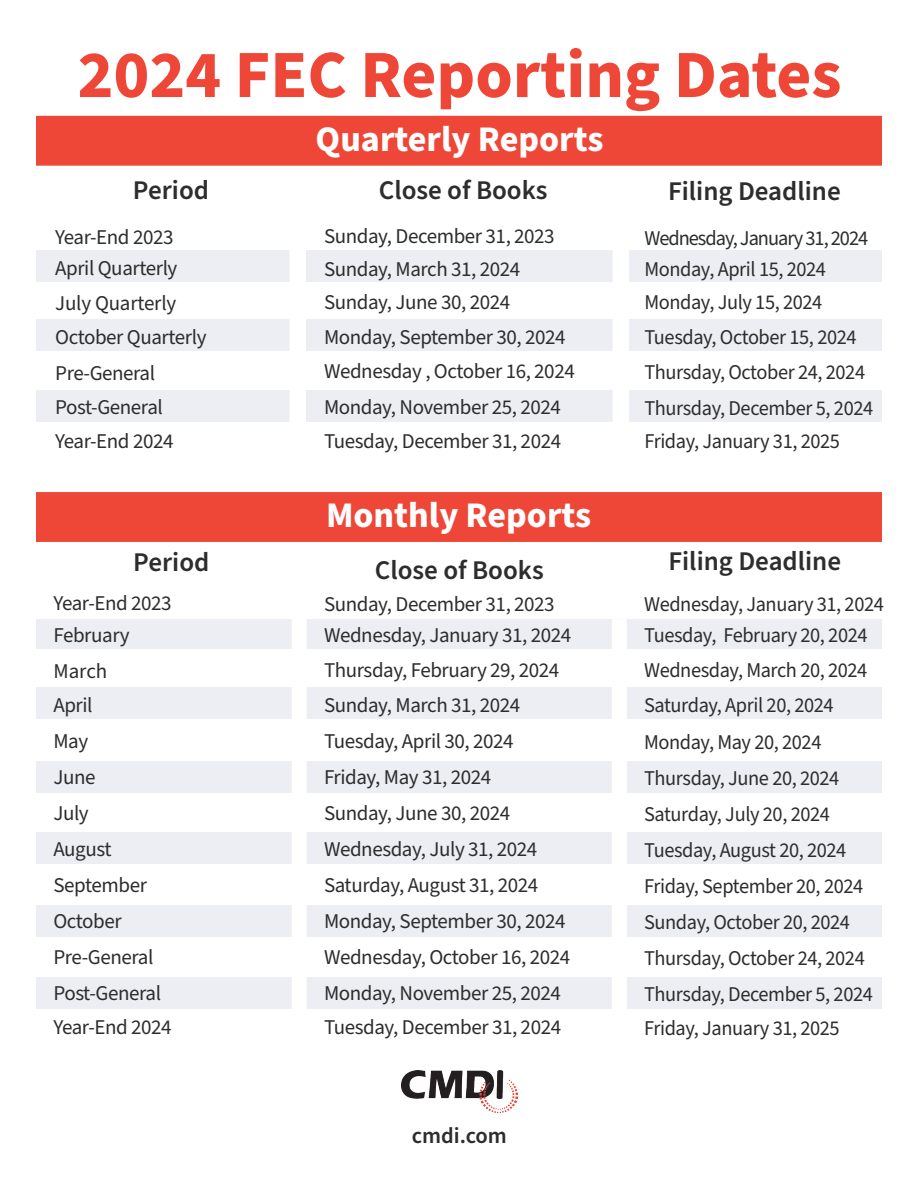
<style>
.page{position:relative;width:918px;height:1188px;background:#fff}
.page>*{position:absolute;margin:0;border:0;box-sizing:border-box;transform-origin:0 0}
.t1{font:700 67.5px "Source Sans Pro";color:#ef4737}
.t2{font:700 36px "Source Sans Pro";color:#fff}
.t3{font:600 27px "Source Sans Pro";color:#2d2d2d}
.t4{font:600 22.5px "Source Sans Pro";color:#2d2d2d}
.t5{font:21px "Source Sans Pro";letter-spacing:-.02em;color:#2d2d2d}
.t6{font:21px "Source Sans Pro";letter-spacing:-.05em;color:#2d2d2d}
</style>
<div class="page">
<div style="left:36px;top:390px;width:846px;height:32px;background:#eceef4"></div>
<div style="left:36px;top:250px;width:846px;height:32px;background:#eceef4"></div>
<div style="left:36px;top:319px;width:846px;height:32px;background:#eceef4"></div>
<div style="left:290px;top:223px;width:16px;height:256px;background:#fff"></div>
<div style="left:613px;top:229px;width:16px;height:233px;background:#fff"></div>
<div style="left:36px;top:977px;width:846px;height:32px;background:#eceef4"></div>
<div style="left:36px;top:905px;width:846px;height:31px;background:#eceef4"></div>
<div style="left:36px;top:832px;width:846px;height:32px;background:#eceef4"></div>
<div style="left:36px;top:761px;width:846px;height:32px;background:#eceef4"></div>
<div style="left:36px;top:687px;width:846px;height:32px;background:#eceef4"></div>
<div style="left:36px;top:620px;width:846px;height:29px;background:#eceef4"></div>
<div style="left:612px;top:619px;width:15px;height:466px;background:#fff"></div>
<div style="left:292px;top:610px;width:15px;height:475px;background:#fff"></div>
<div style="left:36px;top:492px;width:846px;height:50px;background:#ef4737;border:2px solid #ef4737"></div>
<div style="left:36px;top:116px;width:846px;height:50px;background:#ef4737;border:2px solid #ef4737"></div>
<img style="left:401px;top:1070px;width:116px;height:42px">
<p class="t1" style="left:78px;top:29px;width:765px">2024 FEC Reporting Dates</p>
<p class="t2" style="left:316px;top:115px;width:289px">Quarterly Reports</p>
<p class="t3" style="left:133px;top:172px;width:78px">Period</p>
<p class="t3" style="left:379px;top:172px;width:170px">Close of Books</p>
<p class="t3" style="left:668px;top:173px;width:174px">Filing Deadline</p>
<p class="t5" style="left:324px;top:222px;width:232px">Sunday, December 31, 2023</p>
<p class="t5" style="left:324px;top:255px;width:198px">Sunday, March 31, 2024</p>
<p class="t5" style="left:324px;top:288px;width:188px">Sunday, June 30, 2024</p>
<p class="t5" style="left:324px;top:323px;width:243px">Monday, September 30, 2024</p>
<p class="t5" style="left:324px;top:357px;width:252px">Wednesday , October 16, 2024</p>
<p class="t5" style="left:324px;top:393px;width:238px">Monday, November 25, 2024</p>
<p class="t5" style="left:324px;top:427px;width:239px">Tuesday, December 31, 2024</p>
<p class="t5" style="left:55px;top:223px;width:120px">Year-End 2023</p>
<p class="t5" style="left:55px;top:254px;width:124px">April Quarterly</p>
<p class="t5" style="left:55px;top:289px;width:123px">July Quarterly</p>
<p class="t5" style="left:55px;top:323px;width:153px">October Quarterly</p>
<p class="t5" style="left:55px;top:359px;width:101px">Pre-General</p>
<p class="t5" style="left:55px;top:393px;width:109px">Post-General</p>
<p class="t5" style="left:55px;top:427px;width:120px">Year-End 2024</p>
<p class="t6" style="left:644px;top:224px;width:225px">Wednesday, January 31, 2024</p>
<p class="t5" style="left:644px;top:255px;width:183px">Monday, April 15, 2024</p>
<p class="t5" style="left:644px;top:288px;width:179px">Monday, July 15, 2024</p>
<p class="t5" style="left:644px;top:323px;width:214px">Tuesday, October 15, 2024</p>
<p class="t5" style="left:644px;top:358px;width:222px">Thursday, October 24, 2024</p>
<p class="t5" style="left:644px;top:394px;width:230px">Thursday, December 5, 2024</p>
<p class="t5" style="left:644px;top:427px;width:197px">Friday, January 31, 2025</p>
<p class="t3" style="left:133px;top:544px;width:78px">Period</p>
<p class="t5" style="left:53px;top:589px;width:120px">Year-End 2023</p>
<p class="t5" style="left:53px;top:621px;width:78px">February</p>
<p class="t5" style="left:53px;top:657px;width:55px">March</p>
<p class="t5" style="left:53px;top:691px;width:41px">April</p>
<p class="t5" style="left:53px;top:727px;width:36px">May</p>
<p class="t5" style="left:53px;top:763px;width:44px">June</p>
<p class="t5" style="left:53px;top:799px;width:37px">July</p>
<p class="t5" style="left:53px;top:835px;width:60px">August</p>
<p class="t5" style="left:53px;top:871px;width:95px">September</p>
<p class="t5" style="left:53px;top:907px;width:70px">October</p>
<p class="t5" style="left:53px;top:943px;width:101px">Pre-General</p>
<p class="t5" style="left:53px;top:979px;width:109px">Post-General</p>
<p class="t5" style="left:53px;top:1013px;width:120px">Year-End 2024</p>
<p class="t2" style="left:326px;top:491px;width:267px">Monthly Reports</p>
<p class="t3" style="left:375px;top:552px;width:170px">Close of Books</p>
<p class="t5" style="left:324px;top:590px;width:232px">Sunday, December 31, 2023</p>
<p class="t5" style="left:324px;top:621px;width:249px">Wednesday, January 31, 2024</p>
<p class="t5" style="left:324px;top:656px;width:237px">Thursday, February 29, 2024</p>
<p class="t5" style="left:324px;top:691px;width:198px">Sunday, March 31, 2024</p>
<p class="t5" style="left:324px;top:727px;width:191px">Tuesday, April 30, 2024</p>
<p class="t5" style="left:324px;top:763px;width:169px">Friday, May 31, 2024</p>
<p class="t5" style="left:324px;top:799px;width:188px">Sunday, June 30, 2024</p>
<p class="t5" style="left:324px;top:835px;width:215px">Wednesday, July 31, 2024</p>
<p class="t5" style="left:324px;top:871px;width:216px">Saturday, August 31, 2024</p>
<p class="t5" style="left:324px;top:907px;width:243px">Monday, September 30, 2024</p>
<p class="t5" style="left:324px;top:943px;width:248px">Wednesday, October 16, 2024</p>
<p class="t5" style="left:324px;top:979px;width:238px">Monday, November 25, 2024</p>
<p class="t5" style="left:324px;top:1013px;width:239px">Tuesday, December 31, 2024</p>
<p class="t4" style="left:412px;top:1120px;width:97px">cmdi.com</p>
<p class="t3" style="left:668px;top:543px;width:174px">Filing Deadline</p>
<p class="t5" style="left:644px;top:590px;width:241px">Wednesday, January 31, 2024</p>
<p class="t5" style="left:644px;top:621px;width:225px">Tuesday, February 20, 2024</p>
<p class="t5" style="left:644px;top:656px;width:225px">Wednesday, March 20, 2024</p>
<p class="t5" style="left:644px;top:691px;width:191px">Saturday, April 20, 2024</p>
<p class="t5" style="left:644px;top:728px;width:179px">Monday, May 20, 2024</p>
<p class="t5" style="left:644px;top:764px;width:197px">Thursday, June 20, 2024</p>
<p class="t5" style="left:644px;top:800px;width:187px">Saturday, July 20, 2024</p>
<p class="t5" style="left:644px;top:836px;width:204px">Tuesday, August 20, 2024</p>
<p class="t5" style="left:644px;top:872px;width:221px">Friday, September 20, 2024</p>
<p class="t5" style="left:644px;top:908px;width:208px">Sunday, October 20, 2024</p>
<p class="t5" style="left:644px;top:944px;width:222px">Thursday, October 24, 2024</p>
<p class="t5" style="left:644px;top:980px;width:230px">Thursday, December 5, 2024</p>
<p class="t5" style="left:644px;top:1014px;width:197px">Friday, January 31, 2025</p>
</div>
